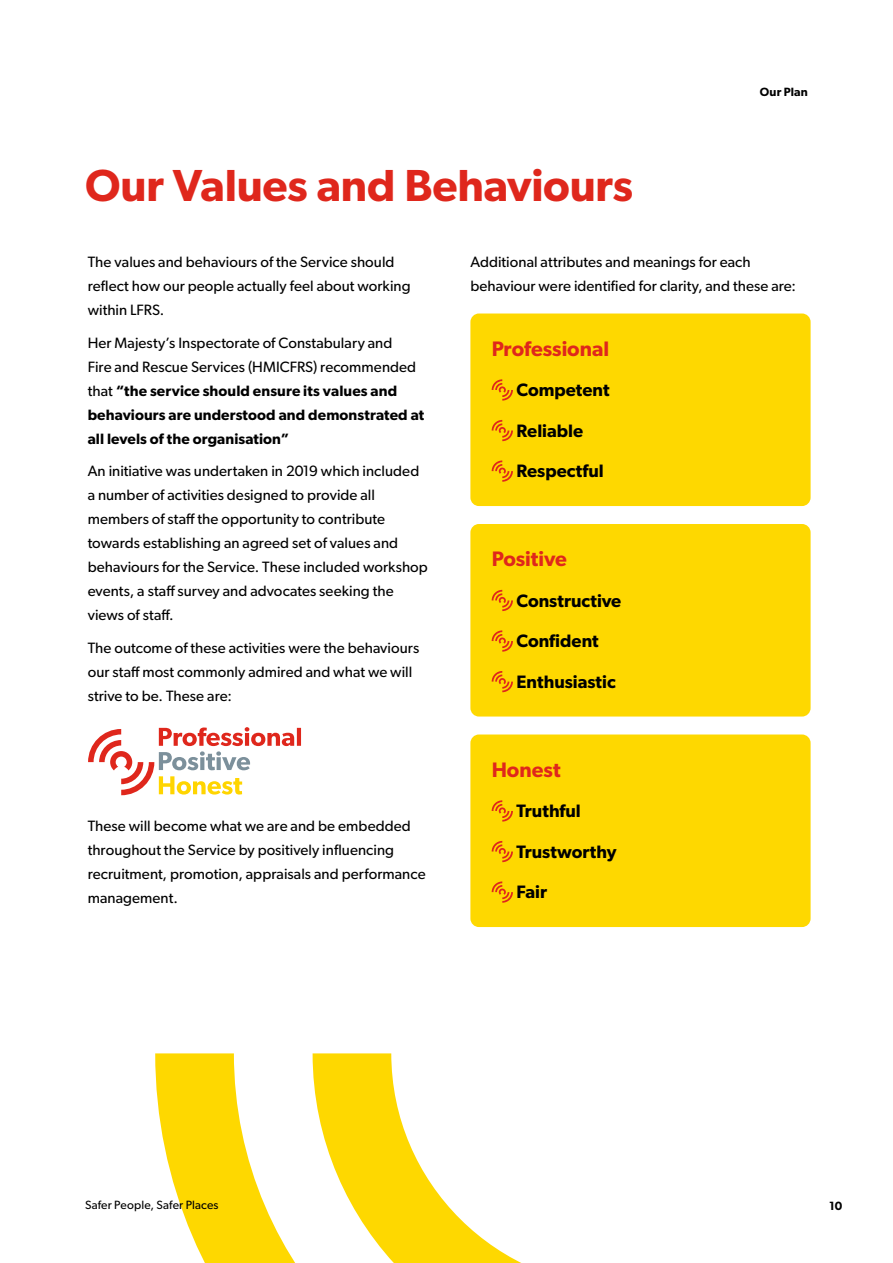
<style>
.page{position:relative;width:893px;height:1263px;background:#fff}
.page>*{position:absolute;margin:0;border:0;box-sizing:border-box;transform-origin:0 0}
.t1{font:600 45px "Gibson";letter-spacing:-.005em;color:#df271c}
.t2{font:600 21px "Gibson";color:#df271c}
.t3{font:600 18px "Gibson";color:#000}
.t4{font:15px/24px "Gibson";letter-spacing:.005em;color:#000}
.t5{font:600 15px/24px "Gibson";letter-spacing:.005em;color:#000}
.t6{font:12px "Gibson";letter-spacing:.015em;color:#000}
.t7{font:600 12px "Gibson";letter-spacing:.015em;color:#000}
.s1{font-weight:400}
</style>
<div class="page">
<svg style="left:155px;top:1053px;width:366px;height:210px"></svg>
<div style="left:470px;top:313px;width:341px;height:193px;background:#fed800;border-radius:9px"></div>
<svg style="left:492px;top:379px;width:21px;height:22px"></svg>
<svg style="left:492px;top:420px;width:21px;height:21px"></svg>
<svg style="left:492px;top:460px;width:21px;height:22px"></svg>
<div style="left:470px;top:524px;width:341px;height:192px;background:#fed800;border-radius:9px"></div>
<svg style="left:492px;top:590px;width:21px;height:21px"></svg>
<svg style="left:492px;top:630px;width:21px;height:22px"></svg>
<svg style="left:492px;top:671px;width:21px;height:21px"></svg>
<div style="left:470px;top:734px;width:341px;height:193px;background:#fed800;border-radius:9px"></div>
<svg style="left:492px;top:800px;width:21px;height:22px"></svg>
<svg style="left:492px;top:841px;width:21px;height:21px"></svg>
<svg style="left:492px;top:881px;width:21px;height:22px"></svg>
<svg style="left:88px;top:727px;width:213px;height:68px"></svg>
<h1 class="t1" style="left:85px;top:158px;width:549px">Our Values and Behaviours</h1>
<p class="t7" style="left:760px;top:85px;width:50px">Our Plan</p>
<p class="t4" style="left:88px;top:250px;width:324px">The values and behaviours of the Service should reflect how our people actually feel about working within LFRS.</p>
<p class="t5" style="left:88px;top:330px;width:338px"><span class="s1">Her Majesty’s Inspectorate of Constabulary and<br>Fire and Rescue Services (HMICFRS) recommended that</span> “the service should ensure its values and behaviours are understood and demonstrated at all levels of the organisation”</p>
<p class="t4" style="left:88px;top:459px;width:342px">An initiative was undertaken in 2019 which included a number of activities designed to provide all members of staff the opportunity to contribute towards establishing an agreed set of values and behaviours for the Service. These included workshop events, a staff survey and advocates seeking the views of staff.</p>
<p class="t4" style="left:88px;top:635px;width:333px">The outcome of these activities were the behaviours our staff most commonly admired and what we will strive to be. These are:</p>
<p class="t4" style="left:88px;top:813px;width:339px">These will become what we are and be embedded throughout the Service by positively influencing recruitment, promotion, appraisals and performance management.</p>
<p class="t4" style="left:470px;top:250px;width:327px">Additional attributes and meanings for each behaviour were identified for clarity, and these are:</p>
<h2 class="t2" style="left:492px;top:336px;width:119px">Professional</h2>
<p class="t3" style="left:516px;top:379px;width:94px">Competent</p>
<p class="t3" style="left:516px;top:420px;width:68px">Reliable</p>
<p class="t3" style="left:516px;top:460px;width:89px">Respectful</p>
<h2 class="t2" style="left:492px;top:546px;width:77px">Positive</h2>
<p class="t3" style="left:516px;top:590px;width:106px">Constructive</p>
<p class="t3" style="left:516px;top:630px;width:84px">Confident</p>
<p class="t3" style="left:516px;top:671px;width:101px">Enthusiastic</p>
<h2 class="t2" style="left:492px;top:757px;width:70px">Honest</h2>
<p class="t3" style="left:516px;top:800px;width:66px">Truthful</p>
<p class="t3" style="left:516px;top:841px;width:102px">Trustworthy</p>
<p class="t3" style="left:516px;top:881px;width:32px">Fair</p>
<p class="t6" style="left:85px;top:1197px;width:135px">Safer People, Safer Places</p>
<p class="t7" style="left:829px;top:1199px;width:15px">10</p>
</div>
